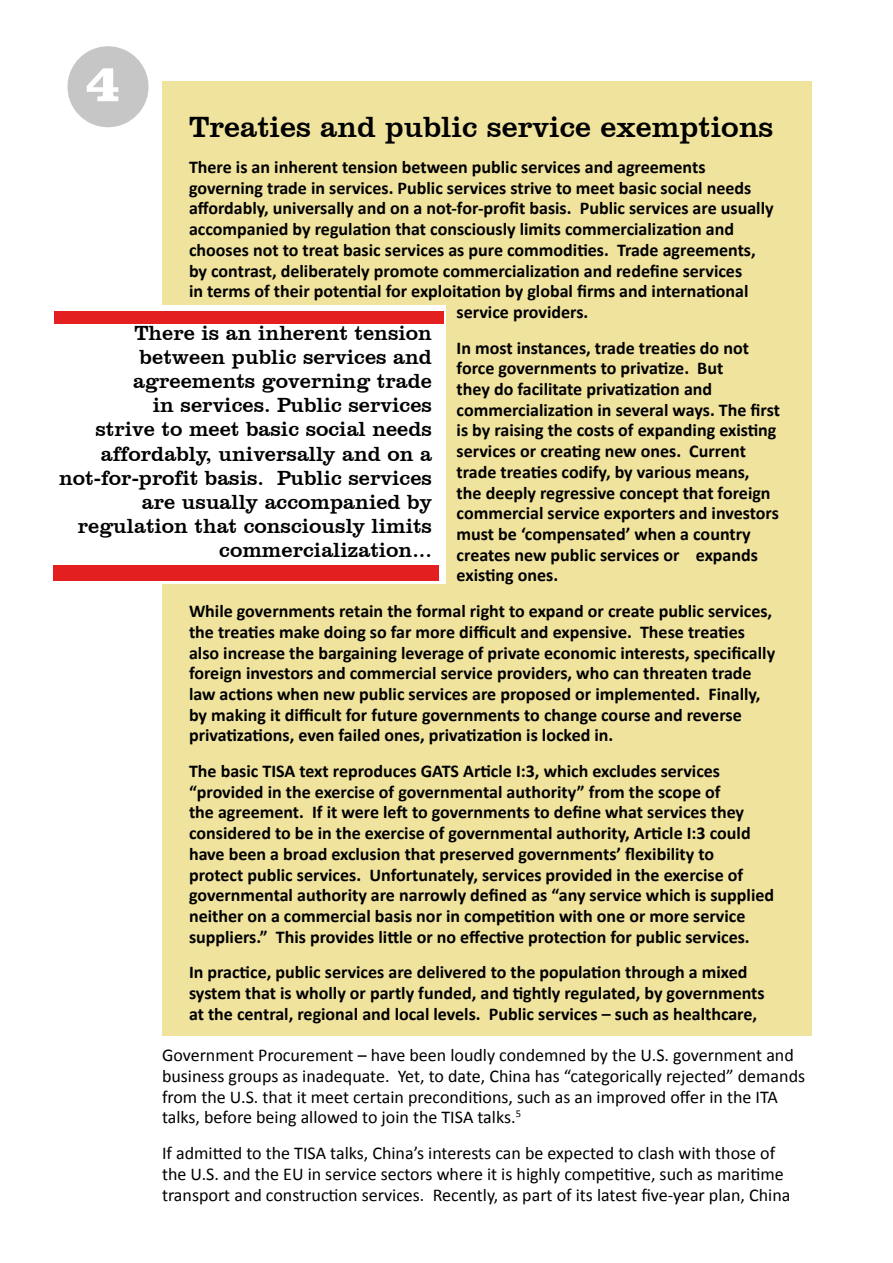
<style>
.page{position:relative;width:893px;height:1263px;background:#fff}
.page>*{position:absolute;margin:0;border:0;box-sizing:border-box;transform-origin:0 0}
.t1{font:900 54px "Clarendon BT";color:#fff}
.t2{font:30px "Clarendon BT";color:#000}
.t3{font:21px/24.2px "Clarendon BT";color:#000;text-align:right}
.t4{font:700 18px/20.7px "Calibri";color:#000}
.t5{font:18px/20.7px "Calibri";color:#000}
</style>
<div class="page">
<div style="left:68px;top:46px;width:80px;height:81px;background:#c6c6c6;border-radius:50%"></div>
<div style="left:162px;top:81px;width:650px;height:954px;background:#efe39e"></div>
<div style="left:48px;top:305px;width:398px;height:279px;background:#fff"></div>
<div style="left:54px;top:565px;width:385px;height:15px;background:#e41f1f"></div>
<div style="left:54px;top:311px;width:390px;height:13px;background:#e41f1f"></div>
<h1 class="t1" style="left:85px;top:49px;width:36px">4</h1>
<h2 class="t2" style="left:189px;top:108px;width:586px">Treaties and public service exemptions</h2>
<p class="t4" style="left:189px;top:156px;width:518px">There is an inherent tension between public services and agreements</p>
<p class="t4" style="left:189px;top:177px;width:564px">governing trade in services. Public services strive to meet basic social needs</p>
<p class="t4" style="left:189px;top:197px;width:586px">affordably, universally and on a not-for-profit basis. Public services are usually</p>
<p class="t4" style="left:189px;top:218px;width:547px">accompanied by regulation that consciously limits commercialization and</p>
<p class="t4" style="left:189px;top:239px;width:568px">chooses not to treat basic services as pure commodities. Trade agreements,</p>
<p class="t4" style="left:189px;top:259px;width:555px">by contrast, deliberately promote commercialization and redefine services</p>
<p class="t4" style="left:189px;top:280px;width:561px">in terms of their potential for exploitation by global firms and international</p>
<p class="t4" style="left:457px;top:301px;width:133px">service providers.</p>
<p class="t4" style="left:457px;top:336px;width:325px">In most instances, trade treaties do not force governments to privatize. But<br>they do facilitate privatization and commercialization in several ways. The first is by raising the costs of expanding existing services or creating new ones. Current trade treaties codify, by various means,<br>the deeply regressive concept that foreign commercial service exporters and investors must be ‘compensated’ when a country creates new public services or expands existing ones.</p>
<p class="t4" style="left:189px;top:600px;width:588px">While governments retain the formal right to expand or create public services, the treaties make doing so far more difficult and expensive. These treaties also increase the bargaining leverage of private economic interests, specifically foreign investors and commercial service providers, who can threaten trade law actions when new public services are proposed or implemented. Finally, by making it difficult for future governments to change course and reverse privatizations, even failed ones, privatization is locked in.</p>
<p class="t4" style="left:189px;top:760px;width:587px">The basic TISA text reproduces GATS Article I:3, which excludes services “provided in the exercise of governmental authority” from the scope of<br>the agreement. If it were left to governments to define what services they considered to be in the exercise of governmental authority, Article I:3 could have been a broad exclusion that preserved governments’ flexibility to<br>protect public services. Unfortunately, services provided in the exercise of governmental authority are narrowly defined as “any service which is supplied neither on a commercial basis nor in competition with one or more service suppliers.” This provides little or no effective protection for public services.</p>
<p class="t4" style="left:189px;top:961px;width:577px">In practice, public services are delivered to the population through a mixed system that is wholly or partly funded, and tightly regulated, by governments at the central, regional and local levels. Public services – such as healthcare,</p>
<p class="t5" style="left:162px;top:1044px;width:645px">Government Procurement – have been loudly condemned by the U.S. government and business groups as inadequate. Yet, to date, China has “categorically rejected” demands from the U.S. that it meet certain preconditions, such as an improved offer in the ITA talks, before being allowed to join the TISA talks.<sup>5</sup></p>
<p class="t5" style="left:162px;top:1142px;width:630px">If admitted to the TISA talks, China’s interests can be expected to clash with those of the U.S. and the EU in service sectors where it is highly competitive, such as maritime transport and construction services. Recently, as part of its latest five-year plan, China</p>
<p class="t3" style="left:59px;top:320px;width:374px">There is an inherent tension between public services and agreements governing trade<br>in services. Public services<br>strive to meet basic social needs affordably, universally and on a not-for-profit basis. Public services are usually accompanied by regulation that consciously limits commercialization...</p>
</div>
